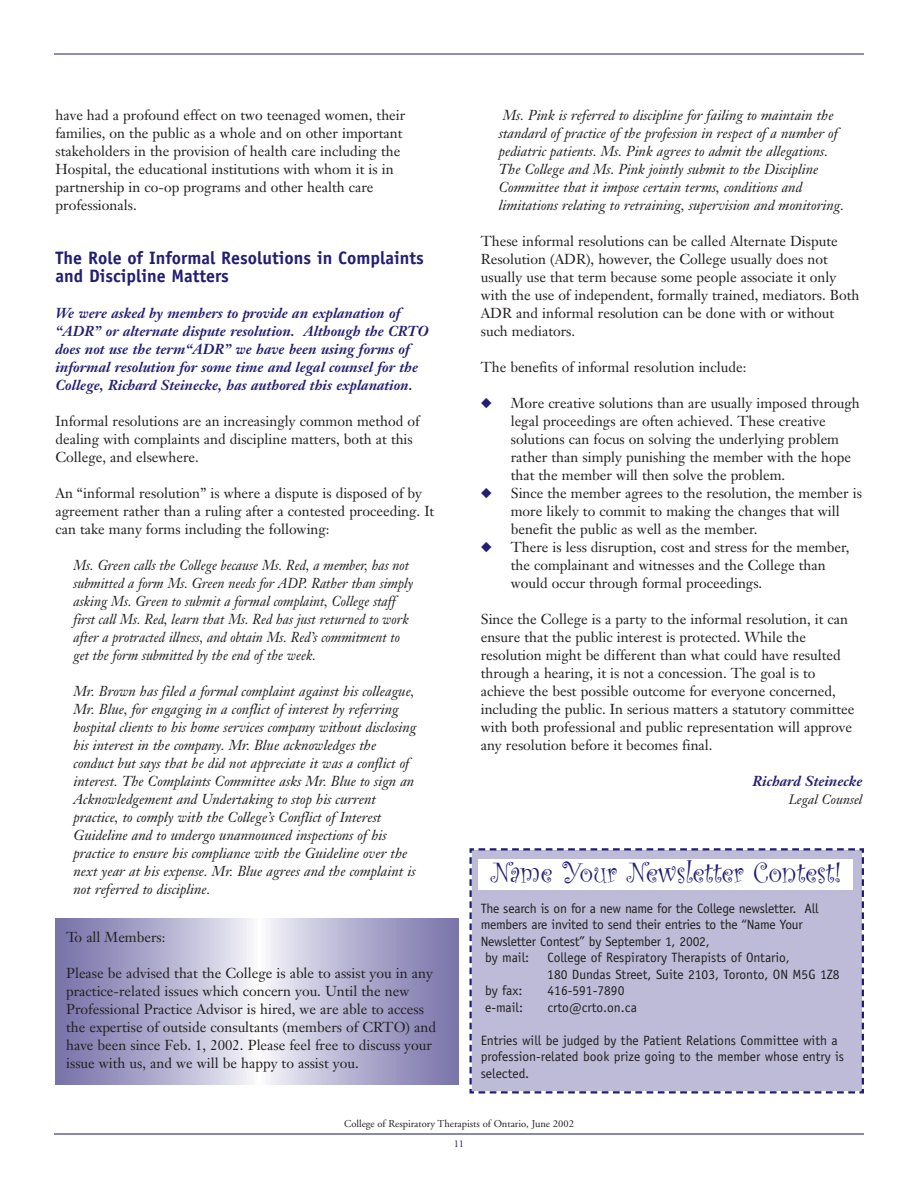
<style>
.page{position:relative;width:918px;height:1188px;background:#fff}
.page>*{position:absolute;margin:0;border:0;box-sizing:border-box;transform-origin:0 0}
.t1{font:30px "Curlz";color:#221e72;scale:.95 1}
.t2{font:700 18px/18px "Officina Sans";color:#221e72}
.t3{font:14.25px/18px "Janson Text";color:#231f20}
.t4{font:italic 14.25px/18px "Janson Text";color:#231f20}
.t5{font:italic 14.25px/18px "Janson Text";color:#231f20;scale:.95 1}
.t6{font:italic 700 14.25px/18px "Janson Text";color:#221e72}
.t7{font:13.5px/16.5px "Officina Sans";color:#231f20}
.t8{font:italic 13.5px "Janson Text";color:#231f20}
.t9{font:10.5px "Adobe Garamond";color:#231f20}
.t10{font:10.5px "Adobe Garamond";color:#221e72}
.s1{color:#221e72}
</style>
<div class="page">
<hr style="left:54px;top:1133px;width:810px;height:2px;background:#65609b">
<hr style="left:54px;top:54px;width:810px;height:1px;background:#221e72">
<svg style="left:55px;top:919px;width:404px;height:166px;background:#b3b0cf"></svg>
<div style="left:469px;top:848px;width:395px;height:246px;background:#bdbbd7"></div>
<div style="left:478px;top:859px;width:375px;height:31px;background:#fff"></div>
<p class="t3" style="left:56px;top:108px;width:351px">have had a profound effect on two teenaged women, their families, on the public as a whole and on other important stakeholders in the provision of health care including the Hospital, the educational institutions with whom it is in partnership in co-op programs and other health care professionals.</p>
<p class="t2" style="left:56px;top:251px;width:370px">The Role of Informal Resolutions in Complaints and Discipline Matters</p>
<p class="t6" style="left:56px;top:306px;width:375px">We were asked by members to provide an explanation of “ADR” or alternate dispute resolution. Although the CRTO does not use the term“ADR” we have been using forms of informal resolution for some time and legal counsel for the College, Richard Steinecke, has authored this explanation.</p>
<p class="t3" style="left:56px;top:414px;width:366px">Informal resolutions are an increasingly common method of dealing with complaints and discipline matters, both at this<br>College, and elsewhere.</p>
<p class="t3" style="left:56px;top:486px;width:380px">An “informal resolution” is where a dispute is disposed of by agreement rather than a ruling after a contested proceeding. It can take many forms including the following:</p>
<p class="t5" style="left:74px;top:558px;width:359px">Ms. Green calls the College because Ms. Red, a member, has not submitted a form Ms. Green needs for ADP. Rather than simply asking Ms. Green to submit a formal complaint, College staff first call Ms. Red, learn that Ms. Red has just returned to work after a protracted illness, and obtain Ms. Red’s commitment to get the form submitted by the end of the week.</p>
<p class="t4" style="left:74px;top:684px;width:344px">Mr. Brown has filed a formal complaint against his colleague, Mr. Blue, for engaging in a conflict of interest by referring hospital clients to his home services company without disclosing his interest in the company. Mr. Blue acknowledges the conduct but says that he did not appreciate it was a conflict of interest. The Complaints Committee asks Mr. Blue to sign an Acknowledgement and Undertaking to stop his current practice, to comply with the College’s Conflict of Interest Guideline and to undergo unannounced inspections of his practice to ensure his compliance with the Guideline over the next year at his expense. Mr. Blue agrees and the complaint is not referred to discipline.</p>
<p class="t3" style="left:66px;top:929px;width:101px">To all Members:</p>
<p class="t3" style="left:66px;top:965px;width:371px">Please be advised that the College is able to assist you in any practice-related issues which concern you. Until the new Professional Practice Advisor is hired, we are able to access the expertise of outside consultants (members of CRTO) and have been since Feb. 1, 2002. Please feel free to discuss your issue with us, and we will be happy to assist you.</p>
<p class="t4" style="left:499px;top:108px;width:347px">Ms. Pink is referred to discipline for failing to maintain the standard of practice of the profession in respect of a number of pediatric patients. Ms. Pink agrees to admit the allegations.<br>The College and Ms. Pink jointly submit to the Discipline Committee that it impose certain terms, conditions and limitations relating to retraining, supervision and monitoring.</p>
<p class="t3" style="left:481px;top:233px;width:380px">These informal resolutions can be called Alternate Dispute Resolution (ADR), however, the College usually does not usually use that term because some people associate it only with the use of independent, formally trained, mediators. Both ADR and informal resolution can be done with or without such mediators.</p>
<p class="t3" style="left:481px;top:359px;width:267px">The benefits of informal resolution include:</p>
<p class="t3" style="left:511px;top:395px;width:351px;text-indent:-30px"><span class="s1">◆</span> More creative solutions than are usually imposed through legal proceedings are often achieved. These creative solutions can focus on solving the underlying problem rather than simply punishing the member with the hope that the member will then solve the problem.</p>
<p class="t3" style="left:511px;top:485px;width:353px;text-indent:-30px"><span class="s1">◆</span> Since the member agrees to the resolution, the member is more likely to commit to making the changes that will benefit the public as well as the member.</p>
<p class="t3" style="left:511px;top:539px;width:340px;text-indent:-30px"><span class="s1">◆</span> There is less disruption, cost and stress for the member, the complainant and witnesses and the College than would occur through formal proceedings.</p>
<p class="t3" style="left:481px;top:611px;width:375px">Since the College is a party to the informal resolution, it can ensure that the public interest is protected. While the resolution might be different than what could have resulted through a hearing, it is not a concession. The goal is to achieve the best possible outcome for everyone concerned, including the public. In serious matters a statutory committee with both professional and public representation will approve any resolution before it becomes final.</p>
<p class="t6" style="left:752px;top:774px;width:112px">Richard Steinecke</p>
<p class="t8" style="left:789px;top:794px;width:75px">Legal Counsel</p>
<h1 class="t1" style="left:491px;top:851px;width:370px">Name Your Newsletter Contest!</h1>
<p class="t7" style="left:481px;top:901px;width:339px">The search is on for a new name for the College newsletter. All</p>
<p class="t7" style="left:481px;top:918px;width:324px">members are invited to send their entries to the “Name Your</p>
<p class="t7" style="left:481px;top:934px;width:231px">Newsletter Contest” by September 1, 2002,</p>
<p class="t7" style="left:485px;top:951px;width:46px">by mail:</p>
<p class="t7" style="left:547px;top:951px;width:294px">College of Respiratory Therapists of Ontario,<br>180 Dundas Street, Suite 2103, Toronto, ON M5G 1Z8</p>
<p class="t7" style="left:485px;top:984px;width:39px">by fax:</p>
<p class="t7" style="left:548px;top:984px;width:78px">416-591-7890</p>
<p class="t7" style="left:485px;top:1000px;width:39px">e-mail:</p>
<p class="t7" style="left:548px;top:1000px;width:91px">crto@crto.on.ca</p>
<p class="t7" style="left:481px;top:1033px;width:365px">Entries will be judged by the Patient Relations Committee with a profession-related book prize going to the member whose entry is selected.</p>
<p class="t9" style="left:344px;top:1120px;width:231px">College of Respiratory Therapists of Ontario, June 2002</p>
<p class="t10" style="left:454px;top:1139px;width:12px">11</p>
</div>
